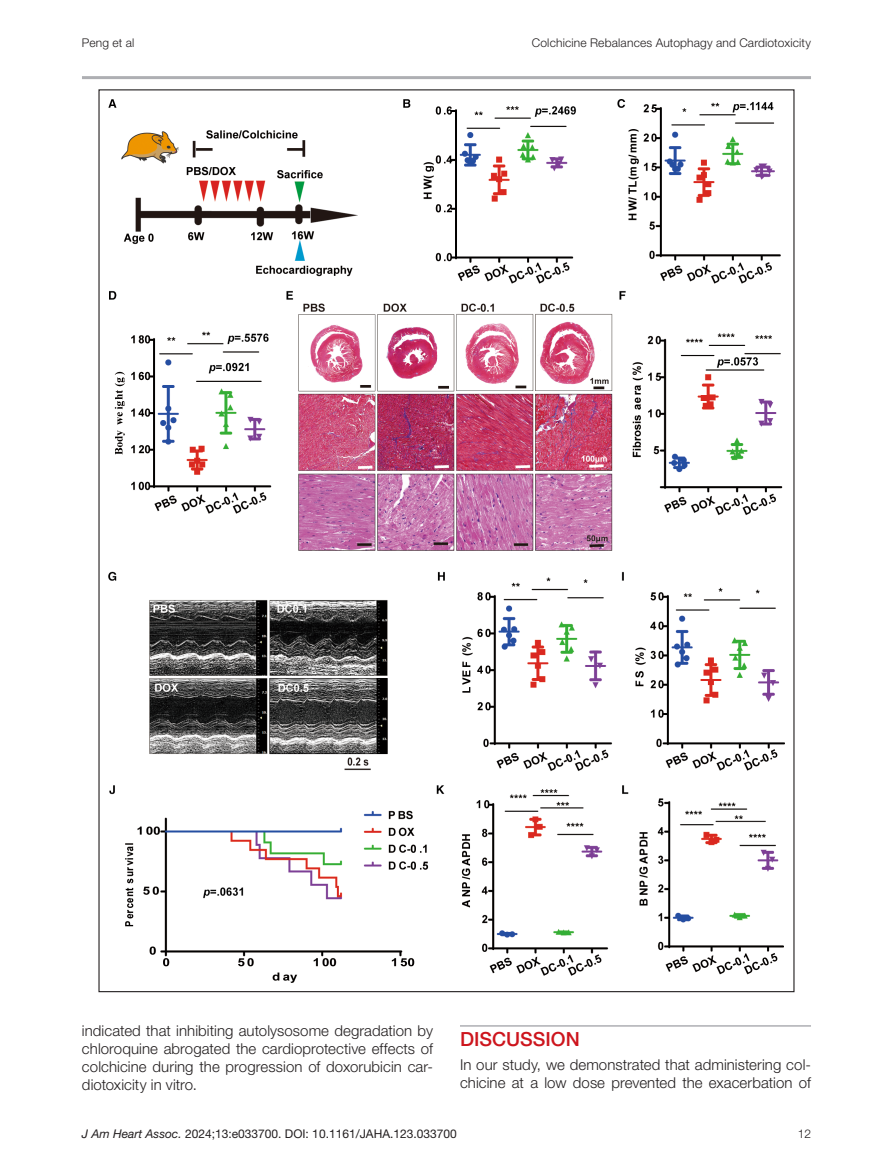
<style>
.page{position:relative;width:893px;height:1174px;background:#fff}
.page>*{position:absolute;margin:0;border:0;box-sizing:border-box;transform-origin:0 0}
.t1{font:500 19.5px "Helvetica Neue LT Std";color:#cd151d}
.t2{font:300 15px/18px "Helvetica Neue LT Std";letter-spacing:.005em;color:#231f20;text-align:justify}
.t3{font:12px "Helvetica Neue LT Std";color:#231f20}
.t4{font:300 12px "Helvetica Neue LT Std";letter-spacing:.015em;color:#231f20}
.s1{font-style:italic}
</style>
<div class="page">
<hr style="left:460px;top:1025px;width:351px;height:1px;background:#aeafb3">
<img style="left:108px;top:99px;width:677px;height:884px">
<hr style="left:82px;top:76px;width:729px;height:3px;background:#aeafb3">
<p class="t4" style="left:82px;top:35px;width:54px">Peng et al</p>
<p class="t4" style="left:532px;top:35px;width:281px">Colchicine Rebalances Autophagy and Cardiotoxicity</p>
<p class="t2" style="left:82px;top:1021px;width:352px">indicated that inhibiting autolysosome degradation by chloroquine abrogated the cardioprotective effects of colchicine during the progression of doxorubicin car&shy;diotoxicity in vitro.</p>
<h1 class="t1" style="left:460px;top:1027px;width:121px">DISCUSSION</h1>
<p class="t2" style="left:460px;top:1055px;width:353px">In our study, we demonstrated that administering col&shy;chicine at a low dose prevented the exacerbation of</p>
<p class="t3" style="left:82px;top:1126px;width:376px"><span class="s1">J Am Heart Assoc.</span> 2024;13:e033700. DOI: 10.1161/JAHA.123.033700</p>
<p class="t4" style="left:798px;top:1126px;width:15px">12</p>
</div>
